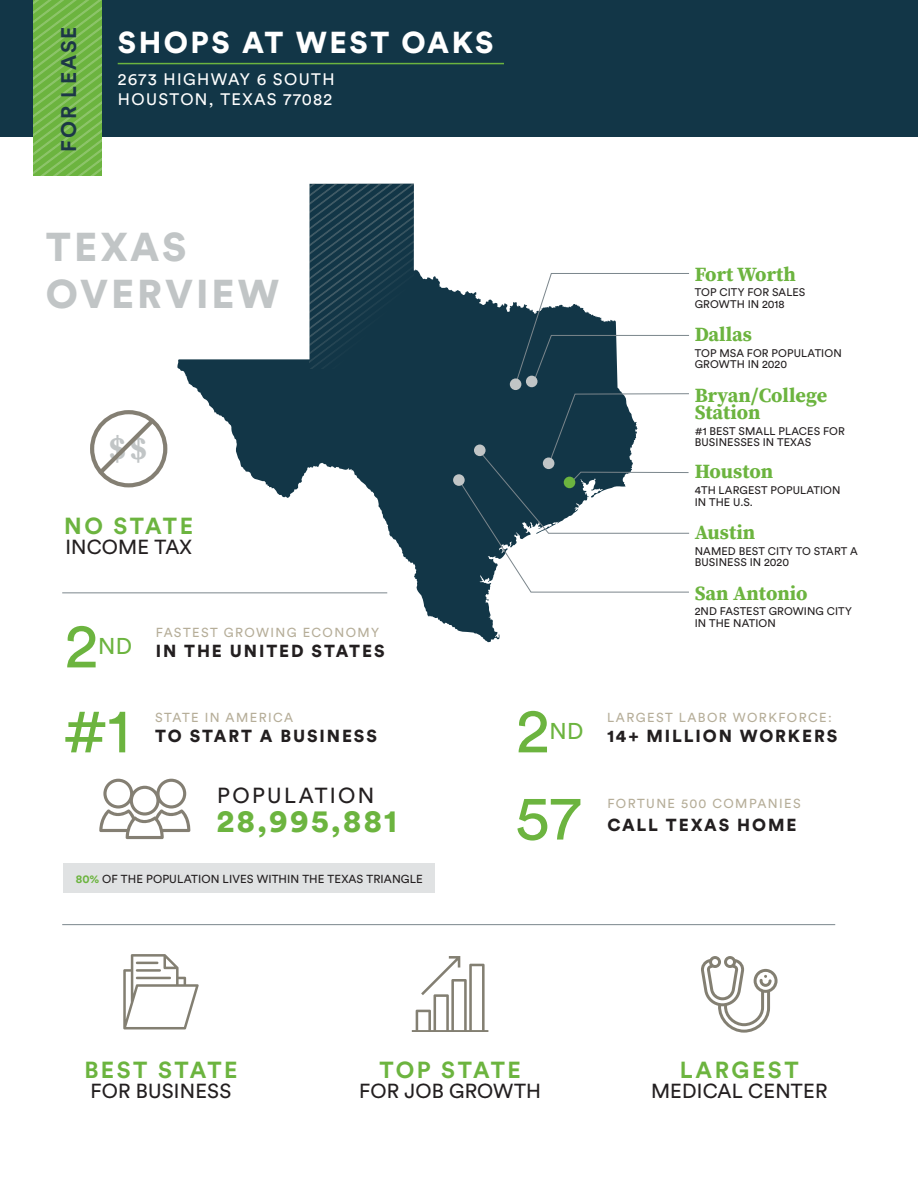
<style>
.page{position:relative;width:918px;height:1188px;background:#fff}
.page>*{position:absolute;margin:0;border:0;box-sizing:border-box;transform-origin:0 0}
.t1{font:62.55px "Circular Std";color:#6cb43f}
.t2{font:900 39.75px/47.8px "Circular Std";letter-spacing:.075em;color:#c1c5c6}
.t3{font:700 32.7px "Source Serif Pro";color:#c1c5c6}
.t4{font:900 31.65px "Circular Std";letter-spacing:.075em;color:#6cb43f}
.t5{font:900 30px "Circular Std";letter-spacing:.085em;color:#fff}
.t6{font:700 23.1px "Circular Std";letter-spacing:.11em;color:#6cb43f}
.t7{font:22.65px "Circular Std";color:#6cb43f}
.t8{font:21.6px "Circular Std";letter-spacing:.11em;color:#231f20}
.t9{font:700 21px "Circular Std";letter-spacing:.085em;color:#1c3747}
.t10{font:700 20.1px/17.2px "Source Serif Pro";color:#6cb43f}
.t11{font:20.1px "Circular Std";letter-spacing:.01em;color:#231f20}
.t12{font:900 17.25px "Circular Std";letter-spacing:.11em;color:#231f20}
.t13{font:16.5px/19.8px "Circular Std";letter-spacing:.085em;color:#fff}
.t14{font:12.9px "Circular Std";letter-spacing:.11em;color:#b6ae99}
.t15{font:11.55px "Circular Std";letter-spacing:.01em;color:#231f20}
.t16{font:10.95px/11.6px "Circular Std";letter-spacing:.01em;color:#231f20}
.s1{font-weight:700;color:#6cb43f}
</style>
<div class="page">
<div style="left:0;top:0;width:918px;height:136px;background:#123647"></div>
<svg style="left:34px;top:0;width:68px;height:175px;background:#75b84b"></svg>
<hr style="left:118px;top:63px;width:386px;height:1px;background:#6cb43f">
<hr style="left:62px;top:924px;width:773px;height:1px;background:#7b868c">
<hr style="left:62px;top:593px;width:325px;height:1px;background:#7b868c">
<svg style="left:177px;top:269px;width:445px;height:373px"></svg>
<div style="left:453px;top:474px;width:12px;height:12px;background:#c1c5c6;border-radius:50%"></div>
<svg style="left:515px;top:273px;width:174px;height:112px"></svg>
<div style="left:526px;top:376px;width:12px;height:11px;background:#c1c5c6;border-radius:50%"></div>
<svg style="left:458px;top:393px;width:232px;height:200px"></svg>
<div style="left:510px;top:378px;width:11px;height:12px;background:#c1c5c6;border-radius:50%"></div>
<div style="left:543px;top:458px;width:11px;height:11px;background:#c1c5c6;border-radius:50%"></div>
<div style="left:90px;top:410px;width:77px;height:77px;border:4px solid #847f73;border-radius:50%"></div>
<svg style="left:95px;top:415px;width:63px;height:63px"></svg>
<svg style="left:99px;top:779px;width:92px;height:60px"></svg>
<div style="left:63px;top:863px;width:372px;height:30px;background:#e0e2e3"></div>
<svg style="left:412px;top:956px;width:76px;height:75px"></svg>
<svg style="left:701px;top:956px;width:77px;height:77px"></svg>
<svg style="left:123px;top:954px;width:76px;height:75px"></svg>
<hr style="left:136px;top:962px;width:22px;height:2px;background:#837f72">
<hr style="left:136px;top:969px;width:25px;height:3px;background:#837f72">
<hr style="left:136px;top:977px;width:35px;height:2px;background:#837f72">
<svg style="left:309px;top:184px;width:105px;height:184px;background:#1b3d4c"></svg>
<h3 class="t9" style="left:55px;top:152px;width:126px;rotate:-90deg">FOR LEASE</h3>
<h3 class="t5" style="left:118px;top:22px;width:377px">SHOPS AT WEST OAKS</h3>
<h3 class="t13" style="left:118px;top:69px;width:218px">2673 HIGHWAY 6 SOUTH<br>HOUSTON, TEXAS 77082</h3>
<p class="t2" style="left:46px;top:222px;width:235px">TEXAS<br>OVERVIEW</p>
<p class="t3" style="left:109px;top:426px;width:40px">$$</p>
<p class="t6" style="left:64px;top:511px;width:130px">NO STATE</p>
<p class="t11" style="left:65px;top:535px;width:128px">INCOME TAX</p>
<p class="t1" style="left:65px;top:607px;width:35px">2</p>
<p class="t7" style="left:98px;top:633px;width:35px">ND</p>
<p class="t14" style="left:156px;top:625px;width:225px">FASTEST GROWING ECONOMY</p>
<p class="t12" style="left:156px;top:640px;width:230px">IN THE UNITED STATES</p>
<p class="t1" style="left:62px;top:692px;width:69px">#1</p>
<p class="t14" style="left:155px;top:710px;width:139px">STATE IN AMERICA</p>
<p class="t12" style="left:155px;top:725px;width:223px">TO START A BUSINESS</p>
<p class="t8" style="left:217px;top:782px;width:159px">POPULATION</p>
<p class="t4" style="left:217px;top:799px;width:182px">28,995,881</p>
<p class="t15" style="left:76px;top:872px;width:349px"><span class="s1">80%</span> OF THE POPULATION LIVES WITHIN THE TEXAS TRIANGLE</p>
<p class="t10" style="left:695px;top:265px;width:103px">Fort Worth</p>
<p class="t16" style="left:695px;top:287px;width:112px">TOP CITY FOR SALES<br>GROWTH IN 2018</p>
<p class="t10" style="left:695px;top:326px;width:59px">Dallas</p>
<p class="t16" style="left:695px;top:347px;width:148px">TOP MSA FOR POPULATION<br>GROWTH IN 2020</p>
<p class="t10" style="left:695px;top:386px;width:134px">Bryan/College<br>Station</p>
<p class="t16" style="left:695px;top:425px;width:152px">#1 BEST SMALL PLACES FOR<br>BUSINESSES IN TEXAS</p>
<p class="t10" style="left:695px;top:463px;width:80px">Houston</p>
<p class="t16" style="left:695px;top:484px;width:147px">4TH LARGEST POPULATION<br>IN THE U.S.</p>
<p class="t10" style="left:695px;top:523px;width:62px">Austin</p>
<p class="t16" style="left:695px;top:545px;width:165px">NAMED BEST CITY TO START A<br>BUSINESS IN 2020</p>
<p class="t10" style="left:695px;top:584px;width:114px">San Antonio</p>
<p class="t16" style="left:695px;top:606px;width:159px">2ND FASTEST GROWING CITY<br>IN THE NATION</p>
<p class="t1" style="left:516px;top:692px;width:35px">2</p>
<p class="t7" style="left:550px;top:718px;width:35px">ND</p>
<p class="t1" style="left:515px;top:780px;width:67px">57</p>
<p class="t14" style="left:607px;top:710px;width:226px">LARGEST LABOR WORKFORCE:</p>
<p class="t12" style="left:607px;top:725px;width:232px">14+ MILLION WORKERS</p>
<p class="t14" style="left:607px;top:796px;width:195px">FORTUNE 500 COMPANIES</p>
<p class="t12" style="left:607px;top:814px;width:191px">CALL TEXAS HOME</p>
<p class="t6" style="left:84px;top:1055px;width:155px">BEST STATE</p>
<p class="t11" style="left:91px;top:1079px;width:142px">FOR BUSINESS</p>
<p class="t6" style="left:379px;top:1055px;width:143px">TOP STATE</p>
<p class="t11" style="left:359px;top:1079px;width:183px">FOR JOB GROWTH</p>
<p class="t6" style="left:680px;top:1055px;width:120px">LARGEST</p>
<p class="t11" style="left:651px;top:1079px;width:178px">MEDICAL CENTER</p>
</div>
